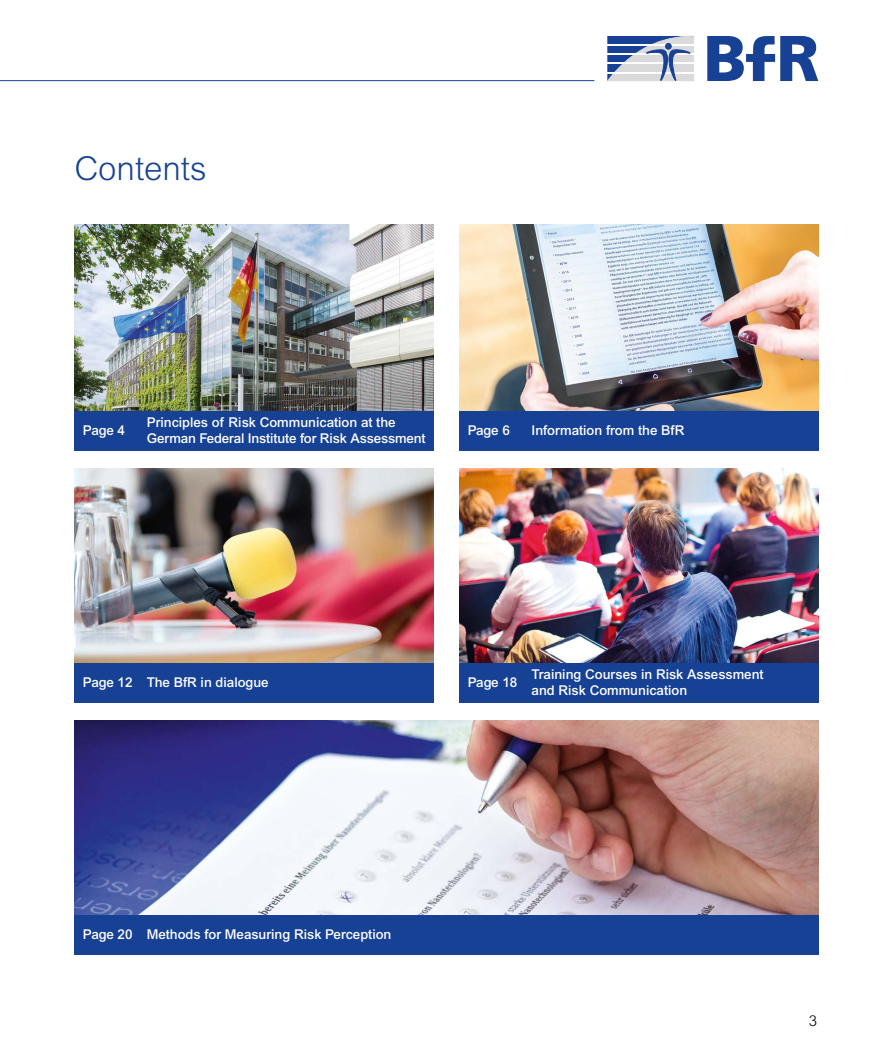
<style>
.page{position:relative;width:893px;height:1063px;background:#fff}
.page>*{position:absolute;margin:0;border:0;box-sizing:border-box;transform-origin:0 0}
.t1{font:300 33px "Arial MT Pro";color:#164194}
.t2{font:300 15px "Arial MT Pro";color:#000}
.t3{font:500 13.5px/16.2px "Arial MT Pro";color:#fff}
</style>
<div class="page">
<svg style="left:607px;top:36px;width:87px;height:45px"></svg>
<svg style="left:707px;top:36px;width:111px;height:45px"></svg>
<hr style="left:0;top:80px;width:594px;height:1px;background:#164194">
<img style="left:74px;top:225px;width:360px;height:186px">
<img style="left:459px;top:225px;width:360px;height:186px">
<div style="left:74px;top:411px;width:360px;height:39px;background:#164194"></div>
<div style="left:459px;top:411px;width:360px;height:39px;background:#164194"></div>
<img style="left:74px;top:720px;width:745px;height:195px">
<div style="left:74px;top:915px;width:745px;height:39px;background:#164194"></div>
<img style="left:74px;top:468px;width:360px;height:195px">
<img style="left:459px;top:468px;width:360px;height:195px">
<div style="left:74px;top:663px;width:360px;height:39px;background:#164194"></div>
<div style="left:459px;top:663px;width:360px;height:39px;background:#164194"></div>
<h1 class="t1" style="left:74px;top:148px;width:134px">Contents</h1>
<p class="t3" style="left:83px;top:422px;width:44px">Page 4</p>
<p class="t3" style="left:147px;top:415px;width:280px">Principles of Risk Communication at the<br>German Federal Institute for Risk Assessment</p>
<p class="t3" style="left:468px;top:423px;width:44px">Page 6</p>
<p class="t3" style="left:531px;top:423px;width:154px">Information from the BfR</p>
<p class="t3" style="left:83px;top:675px;width:187px">Page 12 The BfR in dialogue</p>
<p class="t3" style="left:468px;top:674px;width:51px">Page 18</p>
<p class="t3" style="left:532px;top:667px;width:234px">Training Courses in Risk Assessment and Risk Communication</p>
<p class="t3" style="left:83px;top:927px;width:310px">Page 20 Methods for Measuring Risk Perception</p>
<p class="t2" style="left:809px;top:1012px;width:10px">3</p>
</div>
